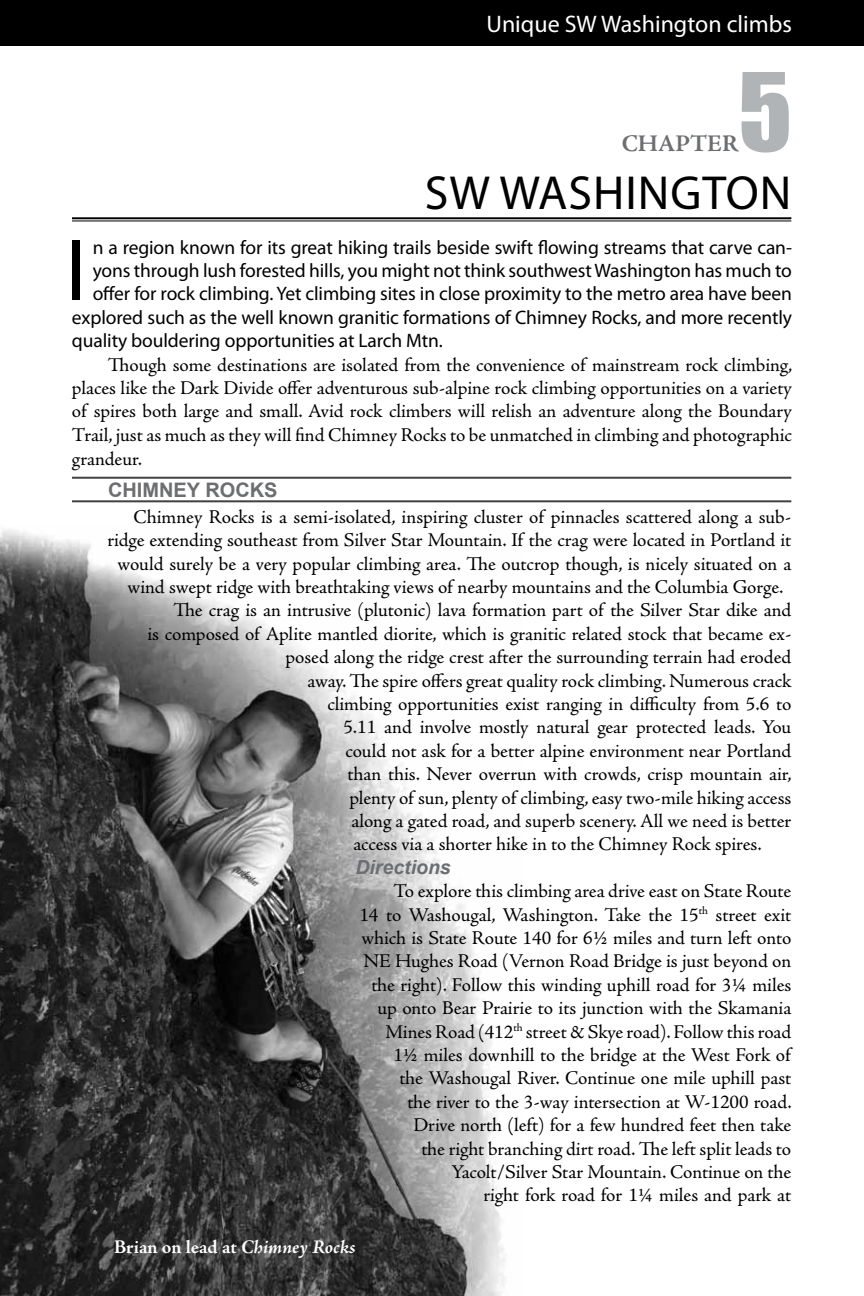
<style>
.page{position:relative;width:864px;height:1296px;background:#fff}
.page>*{position:absolute;margin:0;border:0;box-sizing:border-box;transform-origin:0 0}
.t1{font:100px "Impact";color:#b1b4b6}
.t2{font:89px "Myriad Pro";color:#000}
.t3{font:48px "Myriad Pro";letter-spacing:.02em;color:#000}
.t4{font:24px "Myriad Pro";color:#fff}
.t5{font:700 24px "Adobe Jenson Pro";color:#6d6e71}
.t6{font:700 20px "Arial";color:#6d6e71}
.t7{font:19.6px/23.4px "Adobe Jenson Pro";letter-spacing:-.005em;color:#000;text-align:justify}
.t8{font:19.6px "Myriad Pro";letter-spacing:-.005em;color:#000}
.t9{font:700 19.6px "Adobe Jenson Pro";letter-spacing:-.005em;color:#fff}
.t10{font:italic 700 19.6px "Arial";color:#6d6e71}
.s1{font-style:italic}
</style>
<div class="page">
<img style="left:0;top:530px;width:505px;height:766px">
<hr style="left:72px;top:217px;width:719px;height:2px;background:#000">
<hr style="left:72px;top:221px;width:719px;height:1px;background:#000">
<hr style="left:72px;top:477px;width:719px;height:2px;background:#414042">
<hr style="left:72px;top:500px;width:719px;height:2px;background:#414042">
<div style="left:0;top:0;width:864px;height:45px;background:#000"></div>
<svg style="left:440px;top:45px;width:14px;height:1px"></svg>
<p class="t4" style="left:486px;top:9px;width:307px">Unique SW Washington climbs</p>
<h1 class="t1" style="left:738px;top:34px;width:55px">5</h1>
<h3 class="t3" style="left:425px;top:163px;width:368px">SW Washington</h3>
<p class="t5" style="left:622px;top:130px;width:118px">CHAPTER</p>
<h2 class="t2" style="left:65px;top:216px;width:9px">I</h2>
<p class="t8" style="left:93px;top:235px;width:701px">n a region known for its great hiking trails beside swift flowing streams that carve can-</p>
<p class="t8" style="left:93px;top:258px;width:701px">yons through lush forested hills, you might not think southwest Washington has much to</p>
<p class="t8" style="left:93px;top:282px;width:701px">offer for rock climbing. Yet climbing sites in close proximity to the metro area have been</p>
<p class="t8" style="left:72px;top:305px;width:722px">explored such as the well known granitic formations of Chimney Rocks, and more recently</p>
<p class="t8" style="left:72px;top:329px;width:372px">quality bouldering opportunities at Larch Mtn.</p>
<p class="t7" style="left:72px;top:353px;width:722px;text-indent:36px">Though some destinations are isolated from the convenience of mainstream rock climbing, places like the Dark Divide offer adventurous sub-alpine rock climbing opportunities on a variety of spires both large and small. Avid rock climbers will relish an adventure along the Boundary Trail, just as much as they will find Chimney Rocks to be unmatched in climbing and photographic grandeur.</p>
<p class="t6" style="left:108px;top:477px;width:171px">CHIMNEY ROCKS</p>
<p class="t7" style="left:133px;top:505px;width:659px">Chimney Rocks is a semi-isolated, inspiring cluster of pinnacles scattered along a sub-</p>
<p class="t7" style="left:107px;top:529px;width:685px">ridge extending southeast from Silver Star Mountain. If the crag were located in Portland it</p>
<p class="t7" style="left:117px;top:552px;width:675px">would surely be a very popular climbing area. The outcrop though, is nicely situated on a</p>
<p class="t7" style="left:127px;top:576px;width:657px">wind swept ridge with breathtaking views of nearby mountains and the Columbia Gorge.</p>
<p class="t7" style="left:173px;top:599px;width:619px">The crag is an intrusive (plutonic) lava formation part of the Silver Star dike and</p>
<p class="t7" style="left:147px;top:622px;width:646px">is composed of Aplite mantled diorite, which is granitic related stock that became ex-</p>
<p class="t7" style="left:285px;top:646px;width:507px">posed along the ridge crest after the surrounding terrain had eroded</p>
<p class="t7" style="left:307px;top:669px;width:486px">away. The spire offers great quality rock climbing. Numerous crack</p>
<p class="t7" style="left:327px;top:693px;width:465px">climbing opportunities exist ranging in difficulty from 5.6 to</p>
<p class="t7" style="left:343px;top:716px;width:450px">5.11 and involve mostly natural gear protected leads. You</p>
<p class="t7" style="left:345px;top:739px;width:448px">could not ask for a better alpine environment near Portland</p>
<p class="t7" style="left:347px;top:763px;width:446px">than this. Never overrun with crowds, crisp mountain air,</p>
<p class="t7" style="left:349px;top:786px;width:443px">plenty of sun, plenty of climbing, easy two-mile hiking access</p>
<p class="t7" style="left:351px;top:810px;width:441px">along a gated road, and superb scenery. All we need is better</p>
<p class="t7" style="left:353px;top:833px;width:410px">access via a shorter hike in to the Chimney Rock spires.</p>
<p class="t10" style="left:355px;top:854px;width:97px">Directions</p>
<p class="t7" style="left:359px;top:880px;width:434px;text-align:right">To explore this climbing area drive east on State Route<br>14 to Washougal, Washington. Take the 15<sup>th</sup> street exit which is State Route 140 for 6½ miles and turn left onto NE Hughes Road (Vernon Road Bridge is just beyond on the right). Follow this winding uphill road for 3¼ miles up onto Bear Prairie to its junction with the Skamania Mines Road (412<sup>th</sup> street &amp; Skye road). Follow this road 1½ miles downhill to the bridge at the West Fork of<br>the Washougal River. Continue one mile uphill past<br>the river to the 3-way intersection at W-1200 road.<br>Drive north (left) for a few hundred feet then take<br>the right branching dirt road. The left split leads to Yacolt/Silver Star Mountain. Continue on the<br>right fork road for 1¼ miles and park at</p>
<p class="t9" style="left:114px;top:1236px;width:243px">Brian on lead at <span class="s1">Chimney Rocks</span></p>
</div>
